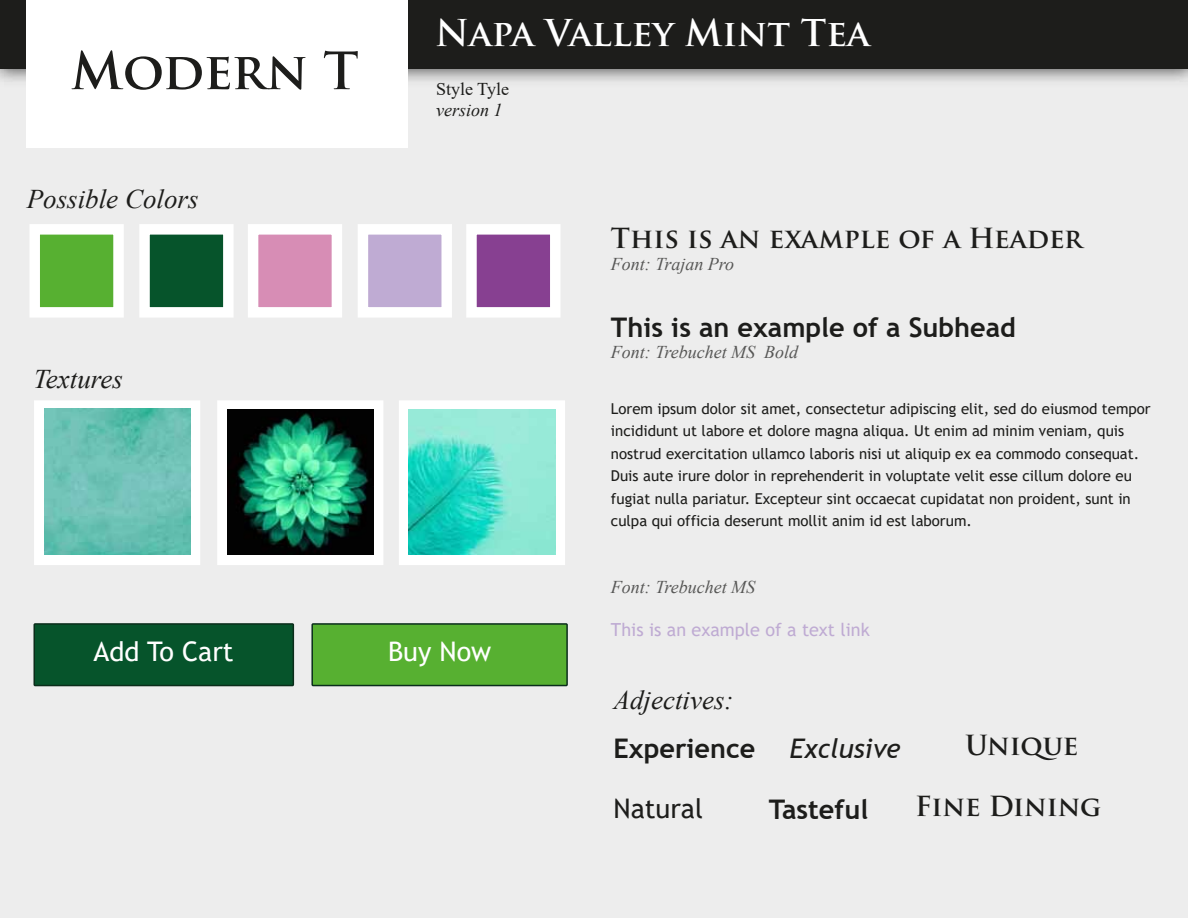
<style>
.page{position:relative;width:1188px;height:918px;background:#fff}
.page>*{position:absolute;margin:0;border:0;box-sizing:border-box;transform-origin:0 0}
.t1{font:700 36px "Trajan Pro";color:#fff}
.t2{font:700 27px "Trebuchet MS";color:#1d1d1b}
.t3{font:700 27px "Trajan Pro";color:#1d1d1b}
.t4{font:italic 27px "Times New Roman";color:#1d1d1b}
.t5{font:27px "Trebuchet MS";color:#fff}
.t6{font:italic 27px "Trebuchet MS";color:#1d1d1b}
.t7{font:27px "Trebuchet MS";color:#1d1d1b}
.t8{font:italic 18px "Times New Roman";color:#575756}
.t9{font:18px "Trebuchet MS";color:#bfabd3}
.t10{font:18px "Times New Roman";color:#1d1d1b}
.t11{font:italic 18px "Times New Roman";color:#1d1d1b}
.t12{font:15px/22.5px "Trebuchet MS";color:#1d1d1b}
</style>
<div class="page">
<div style="left:0;top:1px;width:1188px;height:917px;background:#ededed"></div>
<img style="left:0;top:69px;width:1188px;height:24px">
<div style="left:0;top:0;width:1188px;height:69px;background:#1d1d1b"></div>
<div style="left:27px;top:0;width:381px;height:148px;background:#fff"></div>
<div style="left:29px;top:224px;width:95px;height:94px;background:#57b031;border:10px solid #fff"></div>
<div style="left:139px;top:224px;width:95px;height:94px;background:#06542b;border:10px solid #fff"></div>
<div style="left:248px;top:224px;width:94px;height:94px;background:#d78db5;border:10px solid #fff"></div>
<div style="left:358px;top:224px;width:94px;height:94px;background:#bfabd3;border:10px solid #fff"></div>
<div style="left:466px;top:224px;width:95px;height:94px;background:#874091;border:10px solid #fff"></div>
<div style="left:399px;top:400px;width:166px;height:165px;background:#fff"></div>
<img style="left:408px;top:410px;width:147px;height:145px">
<div style="left:34px;top:400px;width:166px;height:165px;background:#fff"></div>
<img style="left:44px;top:409px;width:146px;height:146px">
<div style="left:217px;top:400px;width:166px;height:165px;background:#fff"></div>
<img style="left:228px;top:409px;width:145px;height:146px">
<div style="left:34px;top:624px;width:259px;height:62px;background:#06542b"></div>
<div style="left:33px;top:623px;width:261px;height:63px;border:2px solid #0b2d1b"></div>
<div style="left:312px;top:624px;width:255px;height:62px;background:#57b031"></div>
<div style="left:311px;top:623px;width:257px;height:63px;border:2px solid #0a2d1b"></div>
<svg style="left:72px;top:50px;width:234px;height:40px"></svg>
<svg style="left:324px;top:51px;width:34px;height:38px"></svg>
<h2 class="t4" style="left:27px;top:181px;width:173px">Possible Colors</h2>
<h2 class="t4" style="left:33px;top:361px;width:91px">Textures</h2>
<h1 class="t1" style="left:435px;top:10px;width:436px">Napa Valley Mint Tea</h1>
<p class="t10" style="left:436px;top:76px;width:74px">Style Tyle</p>
<p class="t11" style="left:436px;top:98px;width:68px">version 1</p>
<h2 class="t3" style="left:611px;top:222px;width:473px">This is an example of a Header</h2>
<p class="t8" style="left:611px;top:252px;width:125px">Font: Trajan Pro</p>
<h2 class="t2" style="left:611px;top:310px;width:406px">This is an example of a Subhead</h2>
<p class="t8" style="left:611px;top:340px;width:189px">Font: Trebuchet MS Bold</p>
<p class="t12" style="left:611px;top:397px;width:541px">Lorem ipsum dolor sit amet, consectetur adipiscing elit, sed do eiusmod tempor incididunt ut labore et dolore magna aliqua. Ut enim ad minim veniam, quis nostrud exercitation ullamco laboris nisi ut aliquip ex ea commodo consequat.<br>Duis aute irure dolor in reprehenderit in voluptate velit esse cillum dolore eu fugiat nulla pariatur. Excepteur sint occaecat cupidatat non proident, sunt in culpa qui officia deserunt mollit anim id est laborum.</p>
<h2 class="t5" style="left:93px;top:635px;width:142px">Add To Cart</h2>
<h2 class="t5" style="left:388px;top:635px;width:105px">Buy Now</h2>
<p class="t8" style="left:611px;top:574px;width:146px">Font: Trebuchet MS</p>
<p class="t9" style="left:611px;top:618px;width:260px">This is an example of a text link</p>
<h2 class="t4" style="left:614px;top:682px;width:121px">Adjectives:</h2>
<h2 class="t2" style="left:614px;top:732px;width:143px">Experience</h2>
<h2 class="t6" style="left:790px;top:732px;width:113px">Exclusive</h2>
<h2 class="t3" style="left:965px;top:729px;width:115px">Unique</h2>
<h2 class="t7" style="left:614px;top:792px;width:91px">Natural</h2>
<h2 class="t2" style="left:769px;top:792px;width:101px">Tasteful</h2>
<h2 class="t3" style="left:915px;top:789px;width:188px">Fine Dining</h2>
</div>
